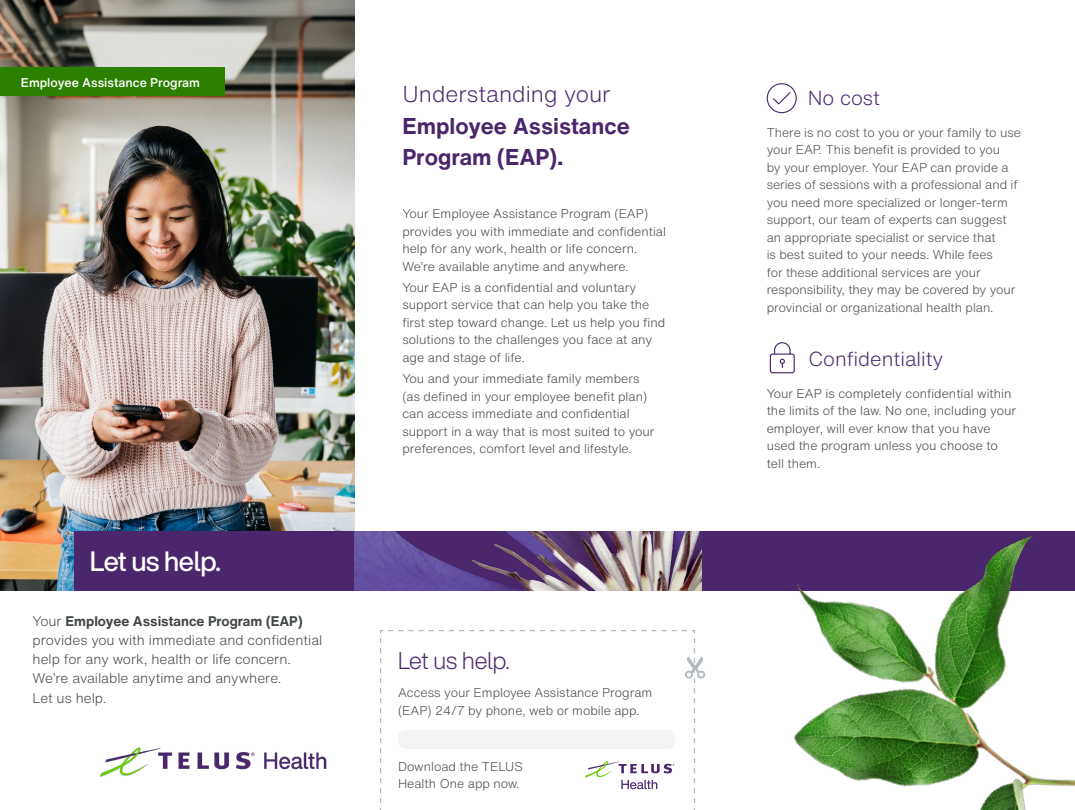
<style>
.page{position:relative;width:1075px;height:810px;background:#fff}
.page>*{position:absolute;margin:0;border:0;box-sizing:border-box;transform-origin:0 0}
.t1{font:500 27.5px "Helvetica Now Display";letter-spacing:-.015em;color:#fff}
.t2{font:300 23.75px "Helvetica Now Display";color:#4a276c}
.t3{font:700 22.5px/31.5px "Helvetica Now Text";color:#4a276c}
.t4{font:300 22.5px "Helvetica Now Text";color:#4a276c}
.t5{font:300 20px "Helvetica Now Text";color:#4a276c}
.t6{font:300 13.75px/19.2px "Helvetica Now Text";color:#414547}
.t7{font:300 12.5px/17.5px "Helvetica Now Text";color:#414547}
.t8{font:300 12.5px/17.5px "Helvetica Now Text";letter-spacing:-.005em;color:#484849}
.t9{font:500 12.5px "Helvetica Now Text";color:#fff}
.s1{font-weight:700}
</style>
<div class="page">
<img style="left:0;top:0;width:354px;height:590px">
<div style="left:74px;top:531px;width:280px;height:59px;background:#4a276c"></div>
<img style="left:354px;top:531px;width:348px;height:59px">
<div style="left:702px;top:531px;width:372px;height:59px;background:#4a276c"></div>
<img style="left:100px;top:747px;width:227px;height:30px">
<div style="left:0;top:68px;width:225px;height:28px;background:#2b8000"></div>
<div style="left:766px;top:83px;width:30px;height:30px;border:1px solid #4b286d;border-radius:50%"></div>
<svg style="left:773px;top:92px;width:18px;height:13px"></svg>
<div style="left:769px;top:354px;width:25px;height:19px;border:1px solid #4b286d;border-radius:2px"></div>
<svg style="left:773px;top:342px;width:18px;height:26px"></svg>
<img style="left:725px;top:535px;width:349px;height:275px">
<svg style="left:380px;top:630px;width:325px;height:180px"></svg>
<p class="t9" style="left:21px;top:74px;width:181px">Employee Assistance Program</p>
<h1 class="t1" style="left:90px;top:543px;width:133px">Let us help.</h1>
<p class="t6" style="left:33px;top:611px;width:291px">Your <span class="s1">Employee Assistance Program (EAP) </span>provides you with immediate and confidential help for any work, health or life concern.<br>We’re available anytime and anywhere.<br>Let us help.</p>
<h3 class="t4" style="left:402px;top:79px;width:210px">Understanding your</h3>
<h3 class="t3" style="left:402px;top:110px;width:229px">Employee Assistance<br>Program (EAP).</h3>
<p class="t7" style="left:402px;top:205px;width:265px">Your Employee Assistance Program (EAP) provides you with immediate and confidential help for any work, health or life concern.<br>We’re available anytime and anywhere.</p>
<p class="t7" style="left:402px;top:279px;width:264px">Your EAP is a confidential and voluntary support service that can help you take the first step toward change. Let us help you find solutions to the challenges you face at any age and stage of life.</p>
<p class="t7" style="left:402px;top:370px;width:254px">You and your immediate family members (as defined in your employee benefit plan) can access immediate and confidential support in a way that is most suited to your preferences, comfort level and lifestyle.</p>
<h2 class="t2" style="left:398px;top:644px;width:113px">Let us help.</h2>
<p class="t7" style="left:398px;top:684px;width:256px">Access your Employee Assistance Program (EAP) 24/7 by phone, web or mobile app.</p>
<p class="t7" style="left:398px;top:757px;width:126px">Download the TELUS<br>Health One app now.</p>
<h3 class="t5" style="left:807px;top:84px;width:74px">No cost</h3>
<p class="t8" style="left:766px;top:123px;width:256px">There is no cost to you or your family to use your EAP. This benefit is provided to you<br>by your employer. Your EAP can provide a series of sessions with a professional and if you need more specialized or longer-term support, our team of experts can suggest an appropriate specialist or service that<br>is best suited to your needs. While fees<br>for these additional services are your responsibility, they may be covered by your provincial or organizational health plan.</p>
<h3 class="t5" style="left:808px;top:345px;width:136px">Confidentiality</h3>
<p class="t7" style="left:766px;top:385px;width:251px">Your EAP is completely confidential within the limits of the law. No one, including your employer, will ever know that you have used the program unless you choose to tell them.</p>
</div>
